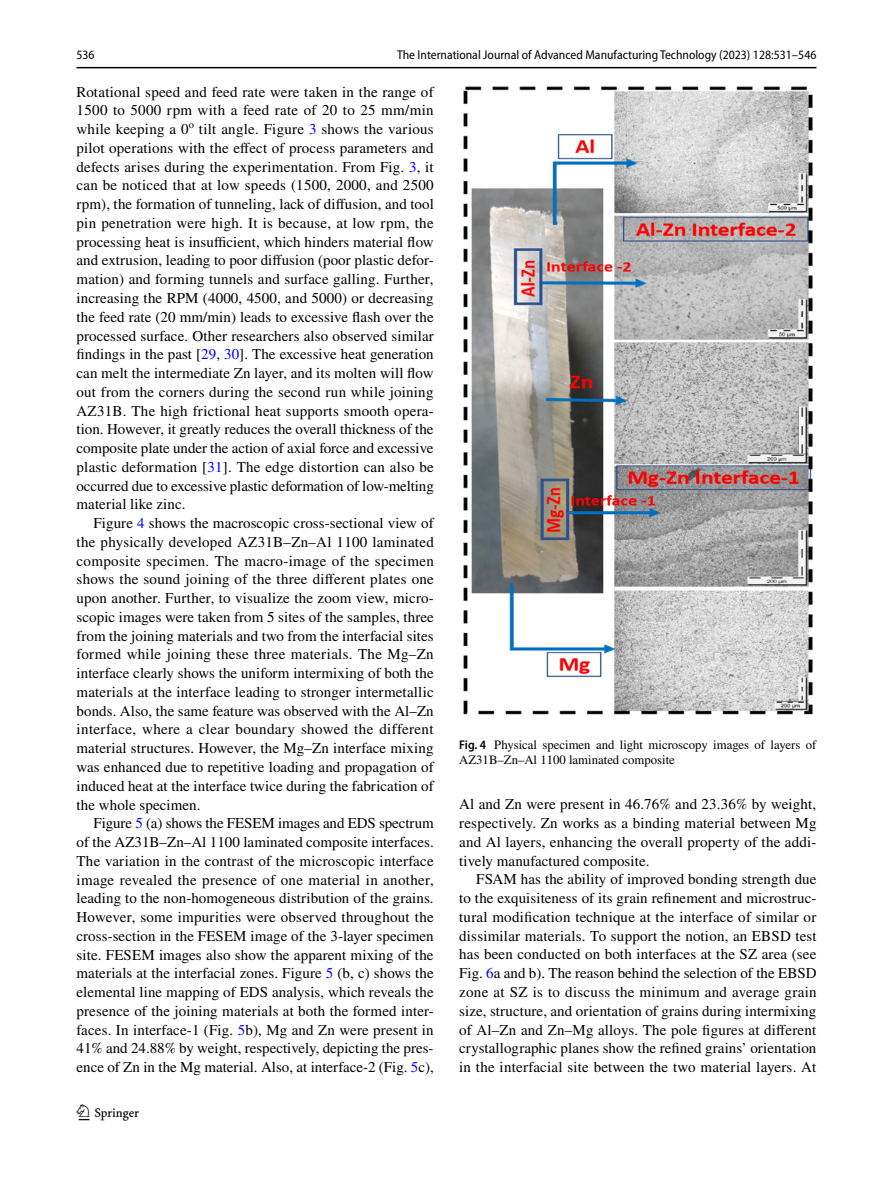
<style>
.page{position:relative;width:893px;height:1187px;background:#fff}
.page>*{position:absolute;margin:0;border:0;box-sizing:border-box;transform-origin:0 0}
.t1{font:22.5px "Springnew Regular 2";color:#000}
.t2{font:15px/18.8px "STIX";letter-spacing:.005em;color:#000;text-align:justify}
.t3{font:12.75px/15px "STIX";color:#000}
.t4{font:semi-condensed 12.75px "Myriad Pro";color:#000}
.s1{color:#00f}
.s2{font-family:"Myriad Pro";font-weight:600;font-stretch:semi-condensed}
</style>
<div class="page">
<hr style="left:77px;top:67px;width:739px;height:1px;background:#000">
<img style="left:463px;top:87px;width:349px;height:627px">
<p class="t4" style="left:77px;top:48px;width:20px">536</p>
<p class="t4" style="left:397px;top:48px;width:421px">The International Journal of Advanced Manufacturing Technology (2023) 128:531–546</p>
<p class="t2" style="left:77px;top:83px;width:359px">Rotational speed and feed rate were taken in the range of 1500 to 5000 rpm with a feed rate of 20 to 25 mm/min while keeping a 0<sup>o</sup> tilt angle. Figure <span class="s1">3</span> shows the various pilot operations with the effect of process parameters and defects arises during the experimentation. From Fig. <span class="s1">3</span>, it can be noticed that at low speeds (1500, 2000, and 2500 rpm), the formation of tunneling, lack of diffusion, and tool pin penetration were high. It is because, at low rpm, the processing heat is insufficient, which hinders material flow and extrusion, leading to poor diffusion (poor plastic defor&shy;mation) and forming tunnels and surface galling. Further, increasing the RPM (4000, 4500, and 5000) or decreasing the feed rate (20 mm/min) leads to excessive flash over the processed surface. Other researchers also observed similar findings in the past [<span class="s1">29</span>, <span class="s1">30</span>]. The excessive heat generation can melt the intermediate Zn layer, and its molten will flow out from the corners during the second run while joining AZ31B. The high frictional heat supports smooth opera&shy;tion. However, it greatly reduces the overall thickness of the composite plate under the action of axial force and excessive plastic deformation [<span class="s1">31</span>]. The edge distortion can also be occurred due to excessive plastic deformation of low-melting material like zinc.</p>
<p class="t2" style="left:77px;top:514px;width:359px;text-indent:17px">Figure <span class="s1">4</span> shows the macroscopic cross-sectional view of the physically developed AZ31B–Zn–Al 1100 laminated composite specimen. The macro-image of the specimen shows the sound joining of the three different plates one upon another. Further, to visualize the zoom view, micro&shy;scopic images were taken from 5 sites of the samples, three from the joining materials and two from the interfacial sites formed while joining these three materials. The Mg–Zn interface clearly shows the uniform intermixing of both the materials at the interface leading to stronger intermetallic bonds. Also, the same feature was observed with the Al–Zn interface, where a clear boundary showed the different material structures. However, the Mg–Zn interface mixing was enhanced due to repetitive loading and propagation of induced heat at the interface twice during the fabrication of the whole specimen.</p>
<p class="t2" style="left:77px;top:814px;width:359px;text-indent:17px">Figure <span class="s1">5</span> (a) shows the FESEM images and EDS spectrum of the AZ31B–Zn–Al 1100 laminated composite interfaces.<br>The variation in the contrast of the microscopic interface image revealed the presence of one material in another, leading to the non-homogeneous distribution of the grains.<br>However, some impurities were observed throughout the cross-section in the FESEM image of the 3-layer specimen site. FESEM images also show the apparent mixing of the materials at the interfacial zones. Figure <span class="s1">5</span> (b, c) shows the elemental line mapping of EDS analysis, which reveals the presence of the joining materials at both the formed inter&shy;faces. In interface-1 (Fig. <span class="s1">5</span>b), Mg and Zn were present in 41% and 24.88% by weight, respectively, depicting the pres&shy;ence of Zn in the Mg material. Also, at interface-2 (Fig. <span class="s1">5</span>c),</p>
<h1 class="t1" style="left:79px;top:1104px;width:62px">1 3</h1>
<p class="t3" style="left:459px;top:738px;width:359px"><span class="s2">Fig. 4</span> Physical specimen and light microscopy images of layers of<br>AZ31B–Zn–Al 1100 laminated composite</p>
<p class="t2" style="left:459px;top:796px;width:359px">Al and Zn were present in 46.76% and 23.36% by weight, respectively. Zn works as a binding material between Mg and Al layers, enhancing the overall property of the addi&shy;tively manufactured composite.</p>
<p class="t2" style="left:459px;top:871px;width:359px;text-indent:17px">FSAM has the ability of improved bonding strength due to the exquisiteness of its grain refinement and microstruc&shy;tural modification technique at the interface of similar or dissimilar materials. To support the notion, an EBSD test has been conducted on both interfaces at the SZ area (see Fig. <span class="s1">6</span>a and b). The reason behind the selection of the EBSD zone at SZ is to discuss the minimum and average grain size, structure, and orientation of grains during intermixing of Al–Zn and Zn–Mg alloys. The pole figures at different crystallographic planes show the refined grains’ orientation in the interfacial site between the two material layers. At</p>
</div>
